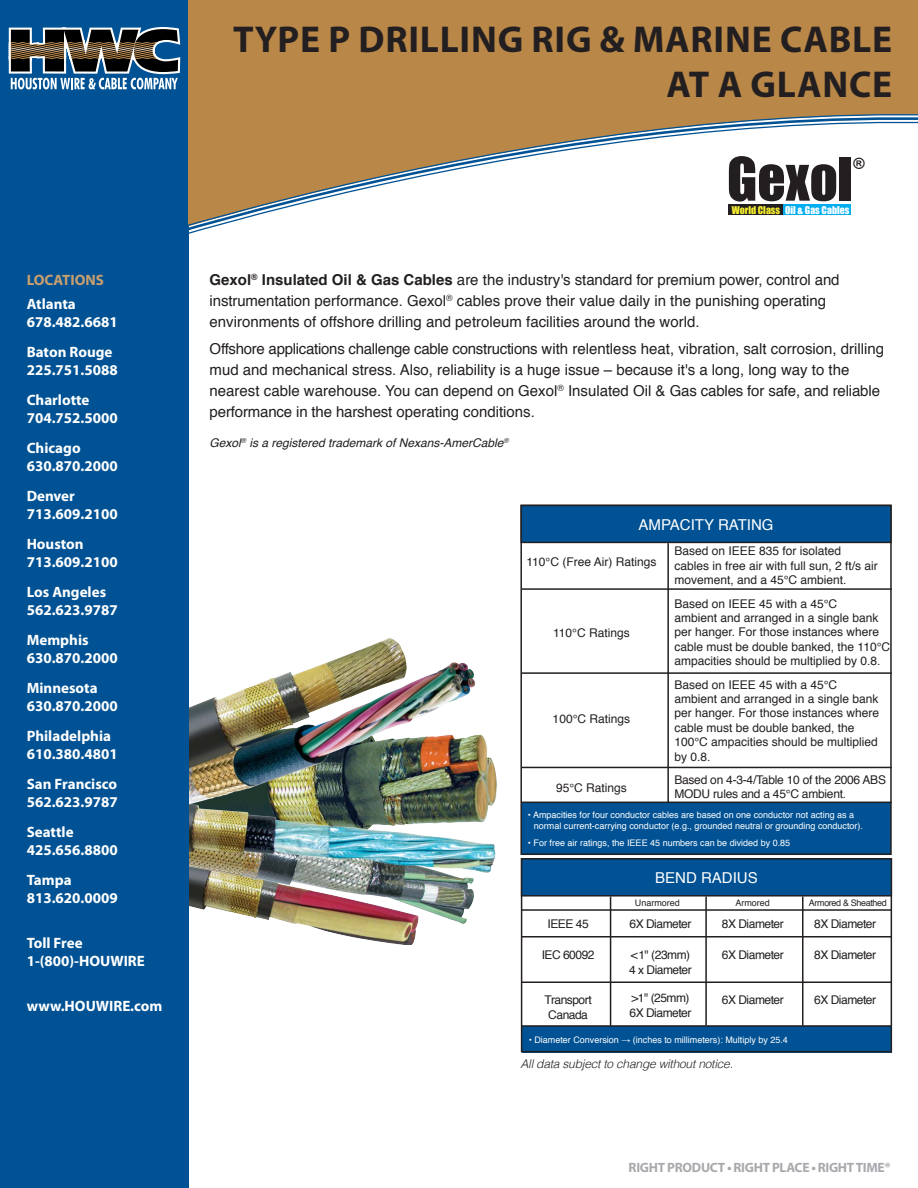
<style>
.page{position:relative;width:918px;height:1188px;background:#fff}
.page>*{position:absolute;margin:0;border:0;box-sizing:border-box;transform-origin:0 0}
.t1{font:55.2px "Impact";color:#231f20}
.t2{font:700 37.5px/45px "Myriad Pro";letter-spacing:.02em;color:#231f20;text-align:right}
.t3{font:15.15px "Impact";color:#231f20}
.t4{font:15px/21px "Helvetica";color:#231f20}
.t5{font:700 15px/30px "Myriad Pro";color:#fff}
.t6{font:15px "Helvetica";color:#fff}
.t7{font:700 15px "Myriad Pro";color:#c99f6e}
.t8{font:700 13.5px "Myriad Pro";letter-spacing:-.02em;color:#a8a9ad}
.t9{font:12px/14.4px "Helvetica";color:#231f20}
.t10{font:12px "Helvetica";letter-spacing:-.04em;color:#231f20}
.t11{font:12px/14.4px "Helvetica";letter-spacing:-.02em;color:#231f20}
.t12{font:italic 12px "Helvetica";color:#231f20}
.t13{font:italic 300 12px "Helvetica";letter-spacing:-.02em;color:#231f20}
.t14{font:9.9px "Impact";color:#fff}
.t15{font:9px/10.8px "Helvetica";color:#fff}
.t16{font:9px "Helvetica";color:#231f20}
.t17{font:9px "Helvetica";letter-spacing:-.04em;color:#231f20}
.s1{color:#f4ed2f}
.s2{font-weight:700}
.s3{font-family:"Arial"}
</style>
<div class="page">
<img style="left:189px;top:638px;width:308px;height:307px">
<div style="left:0;top:0;width:189px;height:1188px;background:#005294"></div>
<div style="left:189px;top:0;width:729px;height:103px;background:#b98747"></div>
<svg style="left:9px;top:27px;width:171px;height:62px"></svg>
<hr style="left:188px;top:103px;width:730px;height:4px;background:#b98747">
<hr style="left:188px;top:107px;width:730px;height:4px;background:#b98747">
<svg style="left:188px;top:111px;width:730px;height:123px"></svg>
<div style="left:521px;top:802px;width:370px;height:53px;background:#005294"></div>
<div style="left:520px;top:505px;width:372px;height:350px;border:2px solid #231f20"></div>
<div style="left:521px;top:505px;width:370px;height:37px;background:#005294"></div>
<div style="left:520px;top:505px;width:372px;height:38px;border:2px solid #231f20"></div>
<hr style="left:522px;top:588px;width:370px;height:2px;background:#231f20">
<hr style="left:522px;top:672px;width:370px;height:2px;background:#231f20">
<hr style="left:522px;top:767px;width:370px;height:1px;background:#231f20">
<hr style="left:521px;top:802px;width:371px;height:1px;background:#231f20">
<hr style="left:667px;top:543px;width:2px;height:260px;background:#231f20">
<div style="left:522px;top:1026px;width:370px;height:26px;background:#005294"></div>
<hr style="left:522px;top:1025px;width:370px;height:2px;background:#231f20">
<hr style="left:522px;top:936px;width:370px;height:2px;background:#231f20">
<hr style="left:522px;top:982px;width:370px;height:1px;background:#231f20">
<hr style="left:522px;top:909px;width:370px;height:2px;background:#231f20">
<div style="left:521px;top:858px;width:371px;height:194px;border:2px solid #231f20"></div>
<div style="left:522px;top:859px;width:369px;height:37px;background:#005294"></div>
<div style="left:521px;top:858px;width:371px;height:39px;border:2px solid #231f20"></div>
<hr style="left:610px;top:897px;width:1px;height:129px;background:#231f20">
<hr style="left:705px;top:897px;width:2px;height:129px;background:#231f20">
<hr style="left:802px;top:897px;width:2px;height:129px;background:#231f20">
<div style="left:729px;top:205px;width:54px;height:10px;background:#231f20"></div>
<div style="left:783px;top:205px;width:68px;height:10px;background:#00aeef"></div>
<p class="t7" style="left:27px;top:270px;width:79px">LOCATIONS</p>
<p class="t5" style="left:27px;top:288px;width:51px">Atlanta</p>
<p class="t5" style="left:27px;top:306px;width:93px">678.482.6681</p>
<p class="t5" style="left:27px;top:336px;width:87px">Baton Rouge</p>
<p class="t5" style="left:27px;top:354px;width:93px">225.751.5088</p>
<p class="t5" style="left:27px;top:384px;width:64px">Charlotte</p>
<p class="t5" style="left:27px;top:402px;width:93px">704.752.5000</p>
<p class="t5" style="left:27px;top:432px;width:55px">Chicago</p>
<p class="t5" style="left:27px;top:450px;width:93px">630.870.2000<br>Denver</p>
<p class="t5" style="left:27px;top:498px;width:93px">713.609.2100</p>
<p class="t5" style="left:27px;top:528px;width:59px">Houston</p>
<p class="t5" style="left:27px;top:546px;width:93px">713.609.2100</p>
<p class="t5" style="left:27px;top:576px;width:81px">Los Angeles</p>
<p class="t5" style="left:27px;top:594px;width:93px">562.623.9787</p>
<p class="t5" style="left:27px;top:630px;width:93px;line-height:18px">Memphis<br>630.870.2000</p>
<p class="t5" style="left:27px;top:678px;width:93px;line-height:18px">Minnesota<br>630.870.2000</p>
<p class="t5" style="left:27px;top:720px;width:86px">Philadelphia</p>
<p class="t5" style="left:27px;top:738px;width:93px">610.380.4801</p>
<p class="t5" style="left:27px;top:768px;width:92px">San Francisco</p>
<p class="t5" style="left:27px;top:786px;width:93px">562.623.9787<br>Seattle</p>
<p class="t5" style="left:27px;top:834px;width:93px">425.656.8800</p>
<p class="t5" style="left:27px;top:864px;width:46px">Tampa</p>
<p class="t5" style="left:27px;top:882px;width:93px">813.620.0009</p>
<p class="t5" style="left:27px;top:927px;width:57px">Toll Free</p>
<p class="t5" style="left:27px;top:945px;width:120px">1-(800)-HOUWIRE</p>
<p class="t5" style="left:27px;top:990px;width:137px">www.HOUWIRE.com</p>
<p class="t2" style="left:233px;top:16px;width:660px">TYPE P DRILLING RIG &amp; MARINE CABLE<br>AT A GLANCE</p>
<h1 class="t1" style="left:727px;top:136px;width:128px">Gexol</h1>
<p class="t14" style="left:732px;top:202px;width:119px"><span class="s1">World Class</span> Oil &amp; Gas Cables</p>
<p class="t3" style="left:853px;top:151px;width:13px">®</p>
<p class="t4" style="left:210px;top:269px;width:631px"><span class="s2">Gexol</span><sup>®</sup> <span class="s2">Insulated Oil &amp; Gas Cables</span> are the industry's standard for premium power, control and instrumentation performance. Gexol<sup>®</sup> cables prove their value daily in the punishing operating environments of offshore drilling and petroleum facilities around the world.</p>
<p class="t4" style="left:210px;top:338px;width:676px">Offshore applications challenge cable constructions with relentless heat, vibration, salt corrosion, drilling mud and mechanical stress. Also, reliability is a huge issue – because it's a long, long way to the nearest cable warehouse. You can depend on Gexol<sup>®</sup> Insulated Oil &amp; Gas cables for safe, and reliable performance in the harshest operating conditions.</p>
<p class="t12" style="left:210px;top:433px;width:301px">Gexol<sup>®</sup> is a registered trademark of Nexans-AmerCable<sup>®</sup></p>
<p class="t6" style="left:639px;top:513px;width:137px">AMPACITY RATING</p>
<p class="t9" style="left:526px;top:555px;width:131px">110°C (Free Air) Ratings</p>
<p class="t9" style="left:674px;top:544px;width:205px">Based on IEEE 835 for isolated cables in free air with full sun, 2 ft/s air movement, and a 45°C ambient.</p>
<p class="t9" style="left:674px;top:597px;width:217px">Based on IEEE 45 with a 45°C<br>ambient and arranged in a single bank per hanger. For those instances where cable must be double banked, the 110°C ampacities should be multiplied by 0.8.</p>
<p class="t9" style="left:674px;top:678px;width:206px">Based on IEEE 45 with a 45°C ambient and arranged in a single bank per hanger. For those instances where cable must be double banked, the<br>100°C ampacities should be multiplied by 0.8.</p>
<p class="t11" style="left:674px;top:773px;width:213px">Based on 4-3-4/Table 10 of the 2006 ABS<br>MODU rules and a 45°C ambient.</p>
<p class="t9" style="left:553px;top:626px;width:78px">110°C Ratings</p>
<p class="t9" style="left:553px;top:712px;width:79px">100°C Ratings</p>
<p class="t9" style="left:556px;top:781px;width:72px">95°C Ratings</p>
<p class="t15" style="left:534px;top:810px;width:331px;text-indent:-6px">• Ampacities for four conductor cables are based on one conductor not acting as a normal current-carrying conductor (e.g., grounded neutral or grounding conductor).</p>
<p class="t15" style="left:528px;top:838px;width:264px">• For free air ratings, the IEEE 45 numbers can be divided by 0.85</p>
<p class="t9" style="left:548px;top:917px;width:43px">IEEE 45</p>
<p class="t10" style="left:542px;top:946px;width:54px">IEC 60092</p>
<p class="t10" style="left:545px;top:991px;width:49px">Transport</p>
<p class="t9" style="left:548px;top:1008px;width:41px">Canada</p>
<p class="t6" style="left:655px;top:866px;width:104px">BEND RADIUS</p>
<p class="t16" style="left:635px;top:896px;width:47px">Unarmored</p>
<p class="t16" style="left:735px;top:896px;width:36px">Armored</p>
<p class="t17" style="left:809px;top:896px;width:79px">Armored &amp; Sheathed</p>
<p class="t10" style="left:630px;top:914px;width:63px">6X Diameter</p>
<p class="t9" style="left:631px;top:948px;width:61px">&lt;1" (23mm)</p>
<p class="t10" style="left:629px;top:960px;width:64px">4 x Diameter</p>
<p class="t9" style="left:631px;top:991px;width:60px">&gt;1" (25mm)</p>
<p class="t10" style="left:630px;top:1003px;width:63px">6X Diameter</p>
<p class="t10" style="left:722px;top:914px;width:63px">8X Diameter</p>
<p class="t10" style="left:722px;top:946px;width:63px">6X Diameter</p>
<p class="t10" style="left:722px;top:991px;width:63px">6X Diameter</p>
<p class="t10" style="left:814px;top:914px;width:63px">8X Diameter</p>
<p class="t10" style="left:814px;top:946px;width:63px">8X Diameter</p>
<p class="t10" style="left:814px;top:991px;width:63px">6X Diameter</p>
<p class="t15" style="left:529px;top:1034px;width:261px">• Diameter Conversion <span class="s3">→</span> (inches to millimeters): Multiply by 25.4</p>
<p class="t13" style="left:520px;top:1054px;width:214px">All data subject to change without notice.</p>
<p class="t8" style="left:629px;top:1159px;width:263px">RIGHT PRODUCT • RIGHT PLACE • RIGHT TIME®</p>
</div>
